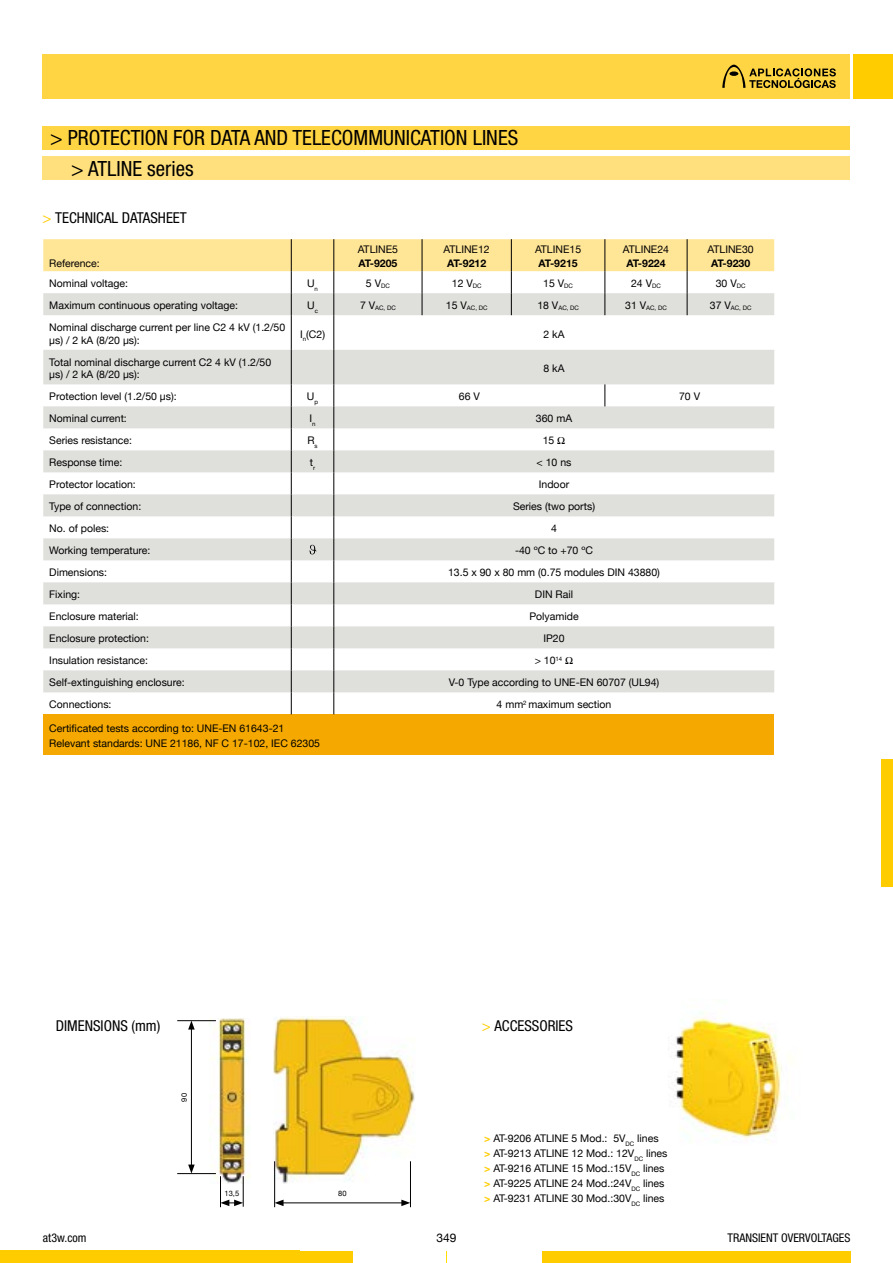
<style>
.page{position:relative;width:893px;height:1263px;background:#fff}
.page>*{position:absolute;margin:0;border:0;box-sizing:border-box;transform-origin:0 0}
.t1{font:condensed 21px/30.6px "Helvetica Neue LT Std";color:#000}
.t2{font:condensed 15px "Helvetica Neue LT Std";color:#000}
.t3{font:condensed 12px "Helvetica Neue LT Std";color:#000}
.t4{font:12px "Helvetica Neue";color:#000}
.t5{font:10.5px/15px "Helvetica Neue";color:#000}
.t6{font:700 10.5px "Helvetica Neue LT Std";color:#000}
.t7{font:7.5px "Helvetica Neue";color:#000}
.t8{font:6.15px "Helvetica Neue";color:#000}
.s1{color:#fc0}
.s2{font-size:6.15px}
.s3{font-size:10.5px}
.s4{font-family:"Helvetica Neue LT Std";font-weight:700;color:#fc0}
</style>
<div class="page">
<svg style="left:446px;top:1251px;width:1px;height:12px"></svg>
<div style="left:542px;top:1251px;width:308px;height:12px;background:#fc0"></div>
<div style="left:0;top:1251px;width:353px;height:12px;background:#fc0"></div>
<div style="left:43px;top:54px;width:807px;height:45px;background:#ffd544"></div>
<div style="left:854px;top:54px;width:39px;height:45px;background:#fc0"></div>
<svg style="left:722px;top:65px;width:114px;height:23px"></svg>
<div style="left:881px;top:759px;width:12px;height:127px;background:#fc0"></div>
<img style="left:674px;top:1012px;width:108px;height:131px">
<img style="left:210px;top:1018px;width:41px;height:165px">
<img style="left:273px;top:1016px;width:142px;height:167px">
<svg style="left:43px;top:315px;width:731px;height:377px"></svg>
<div style="left:43px;top:714px;width:731px;height:40px;background:#f5a900"></div>
<hr style="left:291px;top:315px;width:1px;height:35px;background:#000">
<hr style="left:334px;top:315px;width:1px;height:35px;background:#000">
<svg style="left:605px;top:384px;width:1px;height:22px"></svg>
<svg style="left:43px;top:239px;width:731px;height:76px"></svg>
<hr style="left:291px;top:350px;width:1px;height:34px;background:#000">
<hr style="left:334px;top:350px;width:1px;height:34px;background:#000">
<svg style="left:291px;top:384px;width:1px;height:330px"></svg>
<svg style="left:334px;top:384px;width:1px;height:330px"></svg>
<hr style="left:274px;top:1161px;width:1px;height:46px;background:#000">
<hr style="left:220px;top:1176px;width:1px;height:31px;background:#000">
<hr style="left:410px;top:1161px;width:1px;height:46px;background:#000">
<hr style="left:243px;top:1176px;width:1px;height:31px;background:#000">
<hr style="left:281px;top:1202px;width:123px;height:1px;background:#000">
<svg style="left:275px;top:1199px;width:9px;height:7px"></svg>
<svg style="left:401px;top:1199px;width:9px;height:7px"></svg>
<svg style="left:221px;top:1199px;width:22px;height:7px"></svg>
<hr style="left:177px;top:1020px;width:39px;height:1px;background:#000">
<hr style="left:177px;top:1173px;width:39px;height:1px;background:#000">
<hr style="left:191px;top:1027px;width:1px;height:140px;background:#000">
<svg style="left:188px;top:1020px;width:7px;height:9px"></svg>
<svg style="left:188px;top:1164px;width:7px;height:9px"></svg>
<div style="left:43px;top:126px;width:807px;height:23px;background:#ffd544"></div>
<div style="left:43px;top:157px;width:807px;height:23px;background:#ffe07d"></div>
<svg style="left:309px;top:545px;width:7px;height:9px"></svg>
<h1 class="t1" style="left:71px;top:122px;width:448px;text-indent:-21px">&gt; PROTECTION FOR DATA AND TELECOMMUNICATION LINES &gt; ATLINE series</h1>
<h2 class="t2" style="left:43px;top:209px;width:146px"><span class="s1">&gt;</span> TECHNICAL DATASHEET</h2>
<p class="t5" style="left:49px;top:256px;width:52px">Reference:</p>
<p class="t5" style="left:358px;top:242px;width:42px">ATLINE5</p>
<p class="t6" style="left:358px;top:257px;width:41px">AT-9205</p>
<p class="t5" style="left:444px;top:242px;width:48px">ATLINE12</p>
<p class="t6" style="left:447px;top:257px;width:41px">AT-9212</p>
<p class="t5" style="left:535px;top:242px;width:48px">ATLINE15</p>
<p class="t6" style="left:539px;top:257px;width:41px">AT-9215</p>
<p class="t5" style="left:623px;top:242px;width:48px">ATLINE24</p>
<p class="t6" style="left:626px;top:257px;width:41px">AT-9224</p>
<p class="t5" style="left:708px;top:242px;width:48px">ATLINE30</p>
<p class="t6" style="left:711px;top:257px;width:41px">AT-9230</p>
<p class="t5" style="left:49px;top:276px;width:80px">Nominal voltage:</p>
<p class="t5" style="left:307px;top:276px;width:12px">U<sub>n</sub></p>
<p class="t5" style="left:366px;top:276px;width:25px">5 V<span class="s2">DC</span></p>
<p class="t5" style="left:452px;top:276px;width:31px">12 V<span class="s2">DC</span></p>
<p class="t5" style="left:543px;top:276px;width:31px">15 V<span class="s2">DC</span></p>
<p class="t5" style="left:631px;top:276px;width:31px">24 V<span class="s2">DC</span></p>
<p class="t5" style="left:716px;top:276px;width:31px">30 V<span class="s2">DC</span></p>
<p class="t5" style="left:49px;top:298px;width:190px">Maximum continuous operating voltage:</p>
<p class="t5" style="left:307px;top:298px;width:12px">U<sub>c</sub></p>
<p class="t8" style="left:360px;top:304px;width:37px"><span class="s3">7 V</span>AC, DC</p>
<p class="t8" style="left:446px;top:304px;width:43px"><span class="s3">15 V</span>AC, DC</p>
<p class="t8" style="left:537px;top:304px;width:43px"><span class="s3">18 V</span>AC, DC</p>
<p class="t8" style="left:625px;top:304px;width:43px"><span class="s3">31 V</span>AC, DC</p>
<p class="t8" style="left:710px;top:304px;width:43px"><span class="s3">37 V</span>AC, DC</p>
<p class="t5" style="left:49px;top:321px;width:238px;line-height:12.6px">Nominal discharge current per line C2 4 kV (1.2/50 μs) / 2 kA (8/20 μs):</p>
<p class="t5" style="left:300px;top:326px;width:26px">I<sub>n</sub>(C2)</p>
<p class="t5" style="left:543px;top:326px;width:23px">2 kA</p>
<p class="t5" style="left:49px;top:356px;width:224px;line-height:12.6px">Total nominal discharge current C2 4 kV (1.2/50 μs) / 2 kA (8/20 μs):</p>
<p class="t5" style="left:543px;top:361px;width:23px">8 kA</p>
<p class="t5" style="left:49px;top:389px;width:129px">Protection level (1.2/50 μs):</p>
<p class="t5" style="left:307px;top:389px;width:13px">U<sub>p</sub></p>
<p class="t5" style="left:459px;top:389px;width:23px">66 V</p>
<p class="t5" style="left:679px;top:389px;width:23px">70 V</p>
<p class="t5" style="left:49px;top:411px;width:79px">Nominal current:</p>
<p class="t5" style="left:309px;top:411px;width:8px">I<sub>n</sub></p>
<p class="t5" style="left:536px;top:411px;width:38px">360 mA</p>
<p class="t5" style="left:49px;top:433px;width:84px">Series resistance:</p>
<p class="t5" style="left:307px;top:433px;width:12px">R<sub>s</sub></p>
<p class="t5" style="left:543px;top:433px;width:21px">15 Ω</p>
<p class="t5" style="left:49px;top:455px;width:75px">Response time:</p>
<p class="t5" style="left:310px;top:455px;width:7px">t<sub>r</sub></p>
<p class="t5" style="left:537px;top:455px;width:36px">&lt; 10 ns</p>
<p class="t5" style="left:49px;top:477px;width:88px">Protector location:</p>
<p class="t5" style="left:539px;top:477px;width:32px">Indoor</p>
<p class="t5" style="left:49px;top:499px;width:93px">Type of connection:</p>
<p class="t5" style="left:513px;top:499px;width:84px">Series (two ports)</p>
<p class="t5" style="left:49px;top:521px;width:61px">No. of poles:</p>
<p class="t5" style="left:551px;top:521px;width:7px">4</p>
<p class="t5" style="left:49px;top:543px;width:103px">Working temperature:</p>
<p class="t5" style="left:515px;top:543px;width:79px">-40 ºC to +70 ºC</p>
<p class="t5" style="left:49px;top:565px;width:59px">Dimensions:</p>
<p class="t5" style="left:448px;top:565px;width:213px">13.5 x 90 x 80 mm (0.75 modules DIN 43880)</p>
<p class="t5" style="left:49px;top:587px;width:32px">Fixing:</p>
<p class="t5" style="left:535px;top:587px;width:40px">DIN Rail</p>
<p class="t5" style="left:49px;top:609px;width:91px">Enclosure material:</p>
<p class="t5" style="left:529px;top:609px;width:51px">Polyamide</p>
<p class="t5" style="left:49px;top:631px;width:101px">Enclosure protection:</p>
<p class="t5" style="left:543px;top:631px;width:23px">IP20</p>
<p class="t5" style="left:49px;top:653px;width:100px">Insulation resistance:</p>
<p class="t5" style="left:535px;top:653px;width:37px">&gt; 10<sup>14</sup> Ω</p>
<p class="t5" style="left:49px;top:675px;width:137px">Self-extinguishing enclosure:</p>
<p class="t5" style="left:449px;top:675px;width:212px">V-0 Type according to UNE-EN 60707 (UL94)</p>
<p class="t5" style="left:49px;top:697px;width:64px">Connections:</p>
<p class="t5" style="left:497px;top:697px;width:116px">4 mm<sup>2</sup> maximum section</p>
<p class="t5" style="left:49px;top:720px;width:272px">Certificated tests according to: UNE-EN 61643-21<br>Relevant standards: UNE 21186, NF C 17-102, IEC 62305</p>
<h2 class="t2" style="left:56px;top:1017px;width:106px">DIMENSIONS (mm)</h2>
<p class="t7" style="left:180px;top:1101px;width:10px;rotate:-90deg">90</p>
<p class="t7" style="left:225px;top:1189px;width:16px">13,5</p>
<p class="t7" style="left:338px;top:1189px;width:10px">80</p>
<h2 class="t2" style="left:482px;top:1017px;width:93px"><span class="s1">&gt;</span> ACCESSORIES</h2>
<p class="t5" style="left:484px;top:1130px;width:185px"><span class="s4">&gt;</span> AT-9206 ATLINE 5 Mod.: 5V<sub>DC</sub> lines <span class="s4">&gt;</span> AT-9213 ATLINE 12 Mod.: 12V<sub>DC</sub> lines <span class="s4">&gt;</span> AT-9216 ATLINE 15 Mod.:15V<sub>DC</sub> lines <span class="s4">&gt;</span> AT-9225 ATLINE 24 Mod.:24V<sub>DC</sub> lines <span class="s4">&gt;</span> AT-9231 ATLINE 30 Mod.:30V<sub>DC</sub> lines</p>
<p class="t3" style="left:43px;top:1231px;width:45px">at3w.com</p>
<p class="t4" style="left:436px;top:1231px;width:22px">349</p>
<p class="t3" style="left:728px;top:1231px;width:124px">TRANSIENT OVERVOLTAGES</p>
</div>
